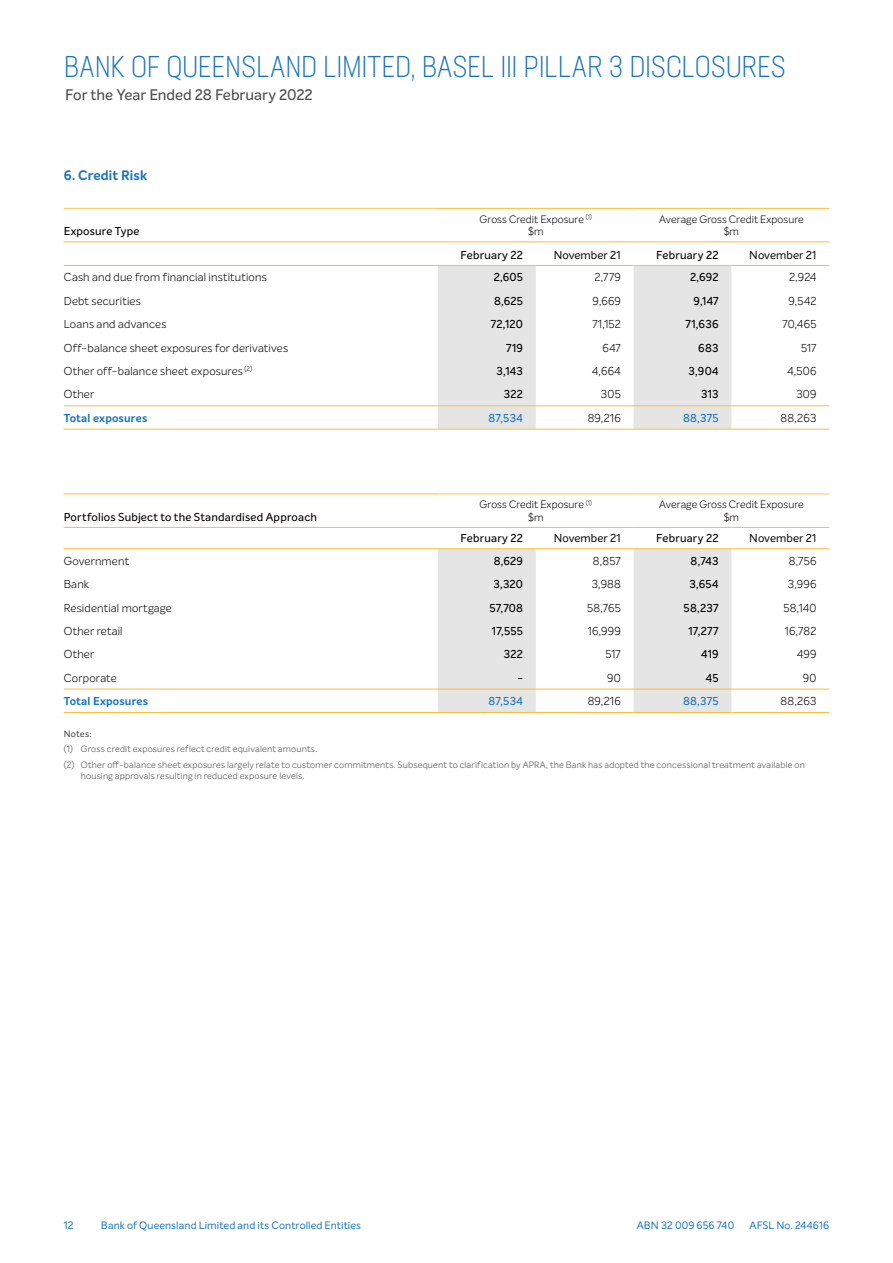
<style>
.page{position:relative;width:893px;height:1263px;background:#fff}
.page>*{position:absolute;margin:0;border:0;box-sizing:border-box;transform-origin:0 0}
.t1{font:300 condensed 30px "Neusa Next Pro";letter-spacing:-.01em;color:#1c75bc}
.t2{font:500 15px "Intelo";letter-spacing:-.005em;color:#4d4d4f}
.t3{font:700 13.5px "Intelo";letter-spacing:.01em;color:#1c75bc}
.t4{font:300 11.25px "Intelo";letter-spacing:.02em;color:#000}
.t5{font:500 11.25px "Intelo";letter-spacing:.02em;color:#000}
.t6{font:11.25px "Intelo";letter-spacing:.01em;color:#000}
.t7{font:700 11.25px "Intelo";letter-spacing:.015em;color:#1c75bc}
.t8{font:500 11.25px "Intelo";letter-spacing:.02em;color:#1c75bc}
.t9{font:300 10.5px/12.8px "Intelo";letter-spacing:.005em;color:#000;text-align:center}
.t10{font:10.5px "Intelo";letter-spacing:.01em;color:#1c75bc}
.t11{font:300 9px/15.5px "Intelo";letter-spacing:.025em;color:#4d4d4f}
.t12{font:500 9px "Intelo";letter-spacing:.02em;color:#4d4d4f}
</style>
<div class="page">
<svg style="left:438px;top:266px;width:293px;height:163px;fill:#e4e5e4"></svg>
<hr style="left:64px;top:265px;width:374px;height:1px;background:#febd36">
<hr style="left:438px;top:265px;width:98px;height:1px;background:#febd36">
<hr style="left:536px;top:265px;width:98px;height:1px;background:#febd36">
<hr style="left:634px;top:265px;width:97px;height:1px;background:#febd36">
<hr style="left:731px;top:265px;width:98px;height:1px;background:#febd36">
<hr style="left:64px;top:208px;width:374px;height:1px;background:#fec658">
<hr style="left:64px;top:241px;width:374px;height:1px;background:#febd36">
<hr style="left:438px;top:241px;width:98px;height:1px;background:#febd36">
<hr style="left:536px;top:241px;width:98px;height:1px;background:#febd36">
<hr style="left:634px;top:241px;width:97px;height:1px;background:#febd36">
<hr style="left:731px;top:241px;width:98px;height:1px;background:#febd36">
<hr style="left:64px;top:405px;width:374px;height:1px;background:#febd36">
<hr style="left:438px;top:405px;width:98px;height:1px;background:#febd36">
<hr style="left:536px;top:405px;width:98px;height:1px;background:#febd36">
<hr style="left:634px;top:405px;width:97px;height:1px;background:#febd36">
<hr style="left:731px;top:405px;width:98px;height:1px;background:#febd36">
<hr style="left:64px;top:429px;width:374px;height:1px;background:#febd36">
<hr style="left:438px;top:429px;width:98px;height:1px;background:#febd36">
<hr style="left:536px;top:429px;width:98px;height:1px;background:#febd36">
<hr style="left:634px;top:429px;width:97px;height:1px;background:#febd36">
<hr style="left:731px;top:429px;width:98px;height:1px;background:#febd36">
<hr style="left:438px;top:208px;width:98px;height:1px;background:#febd36">
<hr style="left:536px;top:208px;width:98px;height:1px;background:#febd36">
<hr style="left:634px;top:208px;width:97px;height:1px;background:#febd36">
<hr style="left:731px;top:208px;width:98px;height:1px;background:#febd36">
<svg style="left:438px;top:549px;width:293px;height:163px;fill:#e4e5e4"></svg>
<hr style="left:64px;top:548px;width:374px;height:1px;background:#febd36">
<hr style="left:438px;top:548px;width:98px;height:1px;background:#febd36">
<hr style="left:536px;top:548px;width:98px;height:1px;background:#febd36">
<hr style="left:634px;top:548px;width:97px;height:1px;background:#febd36">
<hr style="left:731px;top:548px;width:98px;height:1px;background:#febd36">
<hr style="left:64px;top:494px;width:374px;height:1px;background:#febd36">
<hr style="left:64px;top:527px;width:374px;height:1px;background:#febd36">
<hr style="left:731px;top:527px;width:98px;height:1px;background:#febd36">
<hr style="left:438px;top:494px;width:98px;height:1px;background:#fec658">
<hr style="left:536px;top:494px;width:98px;height:1px;background:#fec658">
<hr style="left:634px;top:494px;width:97px;height:1px;background:#fec658">
<hr style="left:731px;top:494px;width:98px;height:1px;background:#fec658">
<hr style="left:64px;top:689px;width:374px;height:1px;background:#febd36">
<hr style="left:438px;top:689px;width:98px;height:1px;background:#febd36">
<hr style="left:536px;top:689px;width:98px;height:1px;background:#febd36">
<hr style="left:634px;top:689px;width:97px;height:1px;background:#febd36">
<hr style="left:731px;top:689px;width:98px;height:1px;background:#febd36">
<hr style="left:64px;top:712px;width:374px;height:1px;background:#febd36">
<hr style="left:438px;top:712px;width:98px;height:1px;background:#febd36">
<hr style="left:536px;top:712px;width:98px;height:1px;background:#febd36">
<hr style="left:634px;top:712px;width:97px;height:1px;background:#febd36">
<hr style="left:731px;top:712px;width:98px;height:1px;background:#febd36">
<hr style="left:634px;top:527px;width:97px;height:1px;background:#febd36">
<hr style="left:438px;top:527px;width:98px;height:1px;background:#febd36">
<hr style="left:536px;top:527px;width:98px;height:1px;background:#febd36">
<h1 class="t1" style="left:64px;top:48px;width:723px">BANK OF QUEENSLAND LIMITED, BASEL III PILLAR 3 DISCLOSURES</h1>
<h2 class="t2" style="left:65px;top:85px;width:249px">For the Year Ended 28 February 2022</h2>
<p class="t3" style="left:64px;top:167px;width:85px">6. Credit Risk</p>
<p class="t5" style="left:64px;top:224px;width:77px">Exposure Type</p>
<p class="t9" style="left:480px;top:213px;width:114px">Gross Credit Exposure <sup>(1) </sup>$m</p>
<p class="t9" style="left:659px;top:213px;width:146px">Average Gross Credit Exposure $m</p>
<p class="t5" style="left:461px;top:248px;width:64px">February 22</p>
<p class="t6" style="left:554px;top:248px;width:69px">November 21</p>
<p class="t5" style="left:656px;top:248px;width:64px">February 22</p>
<p class="t6" style="left:749px;top:248px;width:69px">November 21</p>
<p class="t4" style="left:64px;top:271px;width:205px">Cash and due from financial institutions</p>
<p class="t5" style="left:494px;top:270px;width:31px">2,605</p>
<p class="t4" style="left:595px;top:271px;width:28px">2,779</p>
<p class="t5" style="left:690px;top:270px;width:30px">2,692</p>
<p class="t4" style="left:789px;top:271px;width:29px">2,924</p>
<p class="t4" style="left:64px;top:294px;width:79px">Debt securities</p>
<p class="t5" style="left:494px;top:294px;width:30px">8,625</p>
<p class="t4" style="left:593px;top:294px;width:30px">9,669</p>
<p class="t5" style="left:693px;top:294px;width:27px">9,147</p>
<p class="t4" style="left:788px;top:294px;width:30px">9,542</p>
<p class="t4" style="left:64px;top:317px;width:104px">Loans and advances</p>
<p class="t5" style="left:491px;top:317px;width:34px">72,120</p>
<p class="t4" style="left:592px;top:317px;width:30px">71,152</p>
<p class="t5" style="left:685px;top:317px;width:35px">71,636</p>
<p class="t4" style="left:782px;top:317px;width:35px">70,465</p>
<p class="t4" style="left:64px;top:341px;width:226px">Off-balance sheet exposures for derivatives</p>
<p class="t5" style="left:506px;top:341px;width:18px">719</p>
<p class="t4" style="left:602px;top:341px;width:20px">647</p>
<p class="t5" style="left:698px;top:341px;width:22px">683</p>
<p class="t4" style="left:801px;top:341px;width:17px">517</p>
<p class="t4" style="left:64px;top:364px;width:190px">Other off-balance sheet exposures <sup>(2)</sup></p>
<p class="t5" style="left:497px;top:364px;width:28px">3,143</p>
<p class="t4" style="left:592px;top:364px;width:30px">4,664</p>
<p class="t5" style="left:688px;top:364px;width:32px">3,904</p>
<p class="t4" style="left:787px;top:364px;width:31px">4,506</p>
<p class="t4" style="left:64px;top:387px;width:32px">Other</p>
<p class="t5" style="left:504px;top:387px;width:21px">322</p>
<p class="t4" style="left:601px;top:387px;width:21px">305</p>
<p class="t5" style="left:701px;top:387px;width:19px">313</p>
<p class="t4" style="left:796px;top:387px;width:22px">309</p>
<p class="t7" style="left:64px;top:411px;width:85px">Total exposures</p>
<p class="t8" style="left:489px;top:411px;width:36px">87,534</p>
<p class="t4" style="left:588px;top:411px;width:35px">89,216</p>
<p class="t8" style="left:683px;top:411px;width:37px">88,375</p>
<p class="t4" style="left:781px;top:411px;width:37px">88,263</p>
<p class="t5" style="left:64px;top:510px;width:255px">Portfolios Subject to the Standardised Approach</p>
<p class="t9" style="left:480px;top:498px;width:114px">Gross Credit Exposure <sup>(1) </sup>$m</p>
<p class="t9" style="left:659px;top:498px;width:146px">Average Gross Credit Exposure $m</p>
<p class="t5" style="left:461px;top:531px;width:64px">February 22</p>
<p class="t6" style="left:554px;top:531px;width:69px">November 21</p>
<p class="t5" style="left:656px;top:531px;width:64px">February 22</p>
<p class="t6" style="left:749px;top:531px;width:69px">November 21</p>
<p class="t4" style="left:64px;top:554px;width:67px">Government</p>
<p class="t5" style="left:494px;top:554px;width:31px">8,629</p>
<p class="t4" style="left:593px;top:554px;width:29px">8,857</p>
<p class="t5" style="left:691px;top:554px;width:30px">8,743</p>
<p class="t4" style="left:789px;top:554px;width:29px">8,756</p>
<p class="t4" style="left:64px;top:577px;width:27px">Bank</p>
<p class="t5" style="left:493px;top:577px;width:31px">3,320</p>
<p class="t4" style="left:592px;top:577px;width:31px">3,988</p>
<p class="t5" style="left:689px;top:577px;width:31px">3,654</p>
<p class="t4" style="left:788px;top:577px;width:30px">3,996</p>
<p class="t4" style="left:64px;top:601px;width:110px">Residential mortgage</p>
<p class="t5" style="left:489px;top:600px;width:35px">57,708</p>
<p class="t4" style="left:587px;top:601px;width:35px">58,765</p>
<p class="t5" style="left:684px;top:600px;width:37px">58,237</p>
<p class="t4" style="left:783px;top:601px;width:34px">58,140</p>
<p class="t4" style="left:64px;top:624px;width:60px">Other retail</p>
<p class="t5" style="left:492px;top:624px;width:33px">17,555</p>
<p class="t4" style="left:588px;top:624px;width:34px">16,999</p>
<p class="t5" style="left:688px;top:624px;width:32px">17,277</p>
<p class="t4" style="left:785px;top:624px;width:33px">16,782</p>
<p class="t4" style="left:64px;top:647px;width:32px">Other</p>
<p class="t5" style="left:504px;top:647px;width:21px">322</p>
<p class="t4" style="left:605px;top:647px;width:17px">517</p>
<p class="t5" style="left:701px;top:647px;width:19px">419</p>
<p class="t4" style="left:797px;top:647px;width:21px">499</p>
<p class="t4" style="left:64px;top:671px;width:54px">Corporate</p>
<p class="t5" style="left:517px;top:671px;width:7px">-</p>
<p class="t4" style="left:607px;top:671px;width:15px">90</p>
<p class="t5" style="left:706px;top:671px;width:14px">45</p>
<p class="t4" style="left:803px;top:671px;width:15px">90</p>
<p class="t7" style="left:64px;top:694px;width:86px">Total Exposures</p>
<p class="t8" style="left:489px;top:694px;width:36px">87,534</p>
<p class="t4" style="left:588px;top:694px;width:35px">89,216</p>
<p class="t8" style="left:683px;top:694px;width:37px">88,375</p>
<p class="t4" style="left:781px;top:694px;width:37px">88,263</p>
<p class="t12" style="left:64px;top:728px;width:30px">Notes:</p>
<p class="t11" style="left:64px;top:741px;width:743px">(1) Gross credit exposures reflect credit equivalent amounts.<br>(2) Other off-balance sheet exposures largely relate to customer commitments. Subsequent to clarification by APRA, the Bank has adopted the concessional treatment available on</p>
<p class="t11" style="left:81px;top:768px;width:225px">housing approvals resulting in reduced exposure levels.</p>
<p class="t10" style="left:64px;top:1219px;width:11px">12</p>
<p class="t10" style="left:101px;top:1219px;width:262px">Bank of Queensland Limited and its Controlled Entities</p>
<p class="t10" style="left:637px;top:1219px;width:99px">ABN 32 009 656 740</p>
<p class="t10" style="left:749px;top:1219px;width:81px">AFSL No. 244616</p>
</div>
